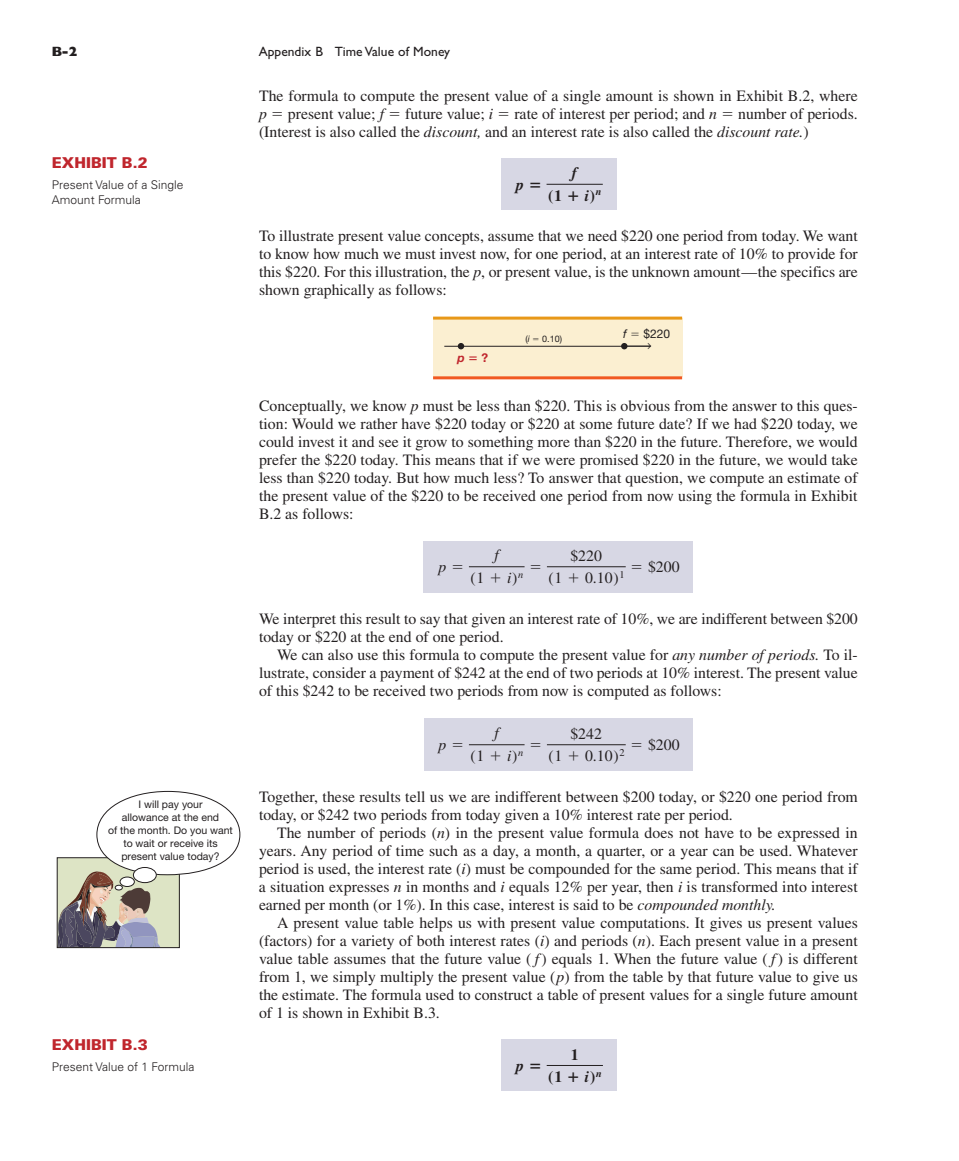
<style>
.page{position:relative;width:959px;height:1161px;background:#fff}
.page>*{position:absolute;margin:0;border:0;box-sizing:border-box;transform-origin:0 0}
.t1{font:15.75px/18px "Times LT Std";color:#231f20;text-align:justify}
.t2{font:700 15.75px/22px "Times LT Std";color:#231f20;text-align:center}
.t3{font:italic 15.75px "Times LT Std";color:#231f20}
.t4{font:italic 700 15.75px "Times LT Std";color:#231f20}
.t5{font:900 15px "Univers LT Std";color:#c0262d}
.t6{font:13.5px "Gill Sans Std";color:#231f20}
.t7{font:800 13.5px "Gill Sans Std";color:#231f20}
.t8{font:300 12px/15px "Univers LT Std";color:#231f20}
.t9{font:12px "Helvetica Neue";color:#231f20}
.t10{font:italic 700 12px "Helvetica Neue";color:#c0262d}
.t11{font:10.5px/13.2px "Helvetica Neue";color:#231f20;text-align:center}
.t12{font:9px "Helvetica Neue";color:#231f20}
.s1{font-style:italic}
.s2{font-family:"Mathematical Pi OTF1"}
.s3{font-family:"Mathematical Pi OTF4";font-weight:400;font-style:normal}
.s4{font-family:"Mathematical Pi OTF4";font-weight:400}
.s5{font-family:"Mathematical Pi Four";font-weight:400;font-style:normal}
.s6{font-style:normal}
.s7{font-family:"Mathematical Pi One"}
.s8{font-family:"Mathematical Pi OTF1";font-style:normal}
</style>
<div class="page">
<div style="left:424px;top:541px;width:268px;height:52px;background:#d7d7e4"></div>
<hr style="left:469px;top:566px;width:55px;height:1px;background:#231f20">
<hr style="left:547px;top:566px;width:78px;height:1px;background:#231f20">
<div style="left:424px;top:718px;width:268px;height:52px;background:#d7d7e4"></div>
<hr style="left:469px;top:744px;width:55px;height:1px;background:#231f20">
<hr style="left:547px;top:744px;width:78px;height:1px;background:#231f20">
<div style="left:501px;top:1040px;width:115px;height:51px;background:#d7d7e4"></div>
<hr style="left:546px;top:1065px;width:56px;height:1px;background:#231f20">
<div style="left:501px;top:158px;width:115px;height:51px;background:#d7d7e4"></div>
<hr style="left:546px;top:184px;width:56px;height:1px;background:#231f20">
<div style="left:433px;top:318px;width:249px;height:59px;background:#fbefd1"></div>
<hr style="left:433px;top:317px;width:249px;height:3px;background:#e89818">
<svg style="left:458px;top:343px;width:6px;height:6px"></svg>
<hr style="left:433px;top:376px;width:249px;height:3px;background:#f15921">
<hr style="left:444px;top:346px;width:206px;height:1px;background:#231f20">
<div style="left:57px;top:858px;width:122px;height:90px;background:#dde4c5"></div>
<div style="left:57px;top:857px;width:123px;height:91px;border:1px solid #231f20"></div>
<div style="left:97px;top:791px;width:143px;height:84px;background:#fff;border-radius:50%"></div>
<div style="left:133px;top:867px;width:24px;height:16px;border:1px solid #231f20;border-radius:50%"></div>
<svg style="left:57px;top:870px;width:103px;height:78px"></svg>
<div style="left:115px;top:885px;width:8px;height:5px;border:1px solid #231f20;border-radius:50%"></div>
<svg style="left:621px;top:343px;width:30px;height:6px"></svg>
<p class="t7" style="left:52px;top:47px;width:27px">B-2</p>
<p class="t6" style="left:259px;top:47px;width:193px">Appendix B Time Value of Money</p>
<p class="t1" style="left:259px;top:88px;width:600px">The formula to compute the present value of a single amount is shown in Exhibit B.2, where <span class="s1">p</span> <span class="s2">5</span> present value; <span class="s1">f</span> <span class="s2">5</span> future value; <span class="s1">i</span> <span class="s2">5</span> rate of interest per period; and <span class="s1">n</span> <span class="s2">5</span> number of periods. (Interest is also called the <span class="s1">discount,</span> and an interest rate is also called the <span class="s1">discount rate.</span>)</p>
<p class="t5" style="left:52px;top:157px;width:97px">EXHIBIT B.2</p>
<p class="t8" style="left:52px;top:178px;width:133px">Present Value of a Single<br>Amount Formula</p>
<p class="t4" style="left:516px;top:178px;width:27px">p <span class="s3">5</span></p>
<p class="t2" style="left:548px;top:163px;width:55px;line-height:22.8px"><span class="s1">f<br></span>(1 <span class="s4">1</span> <span class="s1">i</span>)<sup>n</sup></p>
<p class="t1" style="left:259px;top:229px;width:600px">To illustrate present value concepts, assume that we need $220 one period from today. We want to know how much we must invest now, for one period, at an interest rate of 10% to provide for this $220. For this illustration, the <span class="s1">p</span>, or present value, is the unknown amount—the specifics are shown graphically as follows:</p>
<p class="t10" style="left:457px;top:350px;width:32px">p <span class="s5">-</span> <span class="s6">?</span></p>
<p class="t12" style="left:525px;top:334px;width:38px">(<span class="s1">i</span> <span class="s7">-</span> 0.10)</p>
<p class="t9" style="left:623px;top:326px;width:48px"><span class="s1">f</span> <span class="s7">-</span> $220</p>
<p class="t1" style="left:259px;top:399px;width:600px">Conceptually, we know <span class="s1">p</span> must be less than $220. This is obvious from the answer to this ques&shy;tion: Would we rather have $220 today or $220 at some future date? If we had $220 today, we could invest it and see it grow to something more than $220 in the future. Therefore, we would prefer the $220 today. This means that if we were promised $220 in the future, we would take less than $220 today. But how much less? To answer that question, we compute an estimate of the present value of the $220 to be received one period from now using the formula in Exhibit B.2 as follows:</p>
<p class="t3" style="left:438px;top:561px;width:27px">p <span class="s8">5</span></p>
<p class="t1" style="left:570px;top:548px;width:33px">$220</p>
<p class="t1" style="left:470px;top:545px;width:210px;line-height:22.8px;text-indent:24px"><span class="s1">f<br></span>(1 <span class="s2">1</span> <span class="s1">i</span>)<sup>n</sup> <sup>5</sup> (1 <span class="s2">1</span> 0.10)<sup>1</sup> <sup>5</sup> $200</p>
<p class="t1" style="left:259px;top:612px;width:600px">We interpret this result to say that given an interest rate of 10%, we are indifferent between $200 today or $220 at the end of one period.</p>
<p class="t1" style="left:259px;top:648px;width:600px;text-indent:18px">We can also use this formula to compute the present value for <span class="s1">any number of periods.</span> To il&shy;lustrate, consider a payment of $242 at the end of two periods at 10% interest. The present value of this $242 to be received two periods from now is computed as follows:</p>
<p class="t11" style="left:108px;top:798px;width:126px">I will pay your<br>allowance at the end<br>of the month. Do you want to wait or receive its present value today?</p>
<p class="t5" style="left:52px;top:1039px;width:97px">EXHIBIT B.3</p>
<p class="t8" style="left:52px;top:1060px;width:144px">Present Value of 1 Formula</p>
<p class="t3" style="left:438px;top:739px;width:27px">p <span class="s8">5</span></p>
<p class="t1" style="left:570px;top:726px;width:33px">$242</p>
<p class="t1" style="left:470px;top:723px;width:210px;line-height:22.8px;text-indent:24px"><span class="s1">f<br></span>(1 <span class="s2">1</span> <span class="s1">i</span>)<sup>n</sup> <sup>5</sup> (1 <span class="s2">1</span> 0.10)<sup>2</sup> <sup>5</sup> $200</p>
<p class="t1" style="left:259px;top:790px;width:600px">Together, these results tell us we are indifferent between $200 today, or $220 one period from today, or $242 two periods from today given a 10% interest rate per period.</p>
<p class="t1" style="left:259px;top:826px;width:600px;text-indent:18px">The number of periods (<span class="s1">n</span>) in the present value formula does not have to be expressed in years. Any period of time such as a day, a month, a quarter, or a year can be used. Whatever period is used, the interest rate (<span class="s1">i</span>) must be compounded for the same period. This means that if a situation expresses <span class="s1">n</span> in months and <span class="s1">i</span> equals 12% per year, then <span class="s1">i</span> is transformed into interest earned per month (or 1%). In this case, interest is said to be <span class="s1">compounded monthly.</span></p>
<p class="t1" style="left:259px;top:916px;width:600px;text-indent:18px">A present value table helps us with present value computations. It gives us present values (factors) for a variety of both interest rates (<span class="s1">i</span>) and periods (<span class="s1">n</span>). Each present value in a present value table assumes that the future value ( <span class="s1">f</span>) equals 1. When the future value ( <span class="s1">f</span>) is different from 1, we simply multiply the present value (<span class="s1">p</span>) from the table by that future value to give us the estimate. The formula used to construct a table of present values for a single future amount of 1 is shown in Exhibit B.3.</p>
<p class="t4" style="left:516px;top:1059px;width:27px">p <span class="s3">5</span></p>
<p class="t2" style="left:548px;top:1045px;width:55px">1<br>(1 <span class="s4">1</span> <span class="s1">i</span>)<sup>n</sup></p>
</div>
